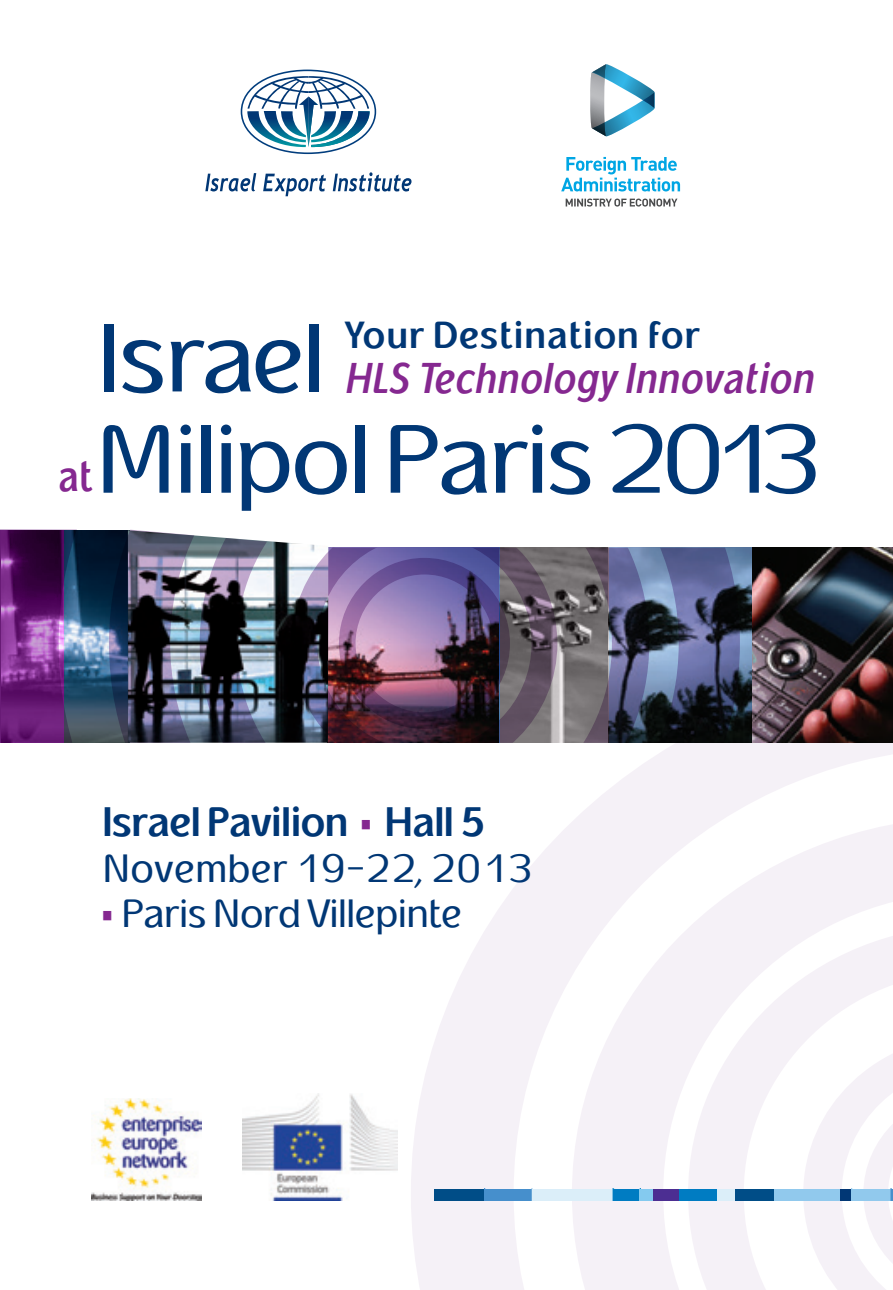
<style>
.page{position:relative;width:893px;height:1290px;background:#fff}
.page>*{position:absolute;margin:0;border:0;box-sizing:border-box;transform-origin:0 0}
.t1{font:98.7px "E Typograph";letter-spacing:-.045em;color:#013775}
.t2{font:italic 700 43.75px "E Typograph";color:#852890;scale:.83 1}
.t3{font:700 43.75px "E Typograph";color:#852890;scale:.83 1}
.t4{font:700 42px "E Typograph";letter-spacing:-.03em;color:#013775;scale:.96 1}
.t5{font:40.25px "E Typograph";letter-spacing:-.03em;color:#013775;scale:.96 1}
.t6{font:40.25px "E Typograph";letter-spacing:-.01em;color:#013775;scale:.96 1}
.t7{font:700 38.5px "E Typograph";letter-spacing:.01em;color:#013775;scale:.96 1}
</style>
<div class="page">
<svg style="left:416px;top:743px;width:477px;height:547px"></svg>
<div style="left:435px;top:1189px;width:56px;height:11px;background:#004d87"></div>
<svg style="left:485px;top:1189px;width:155px;height:11px;background:#88bde1"></svg>
<div style="left:640px;top:1189px;width:14px;height:11px;background:#84caef"></div>
<div style="left:653px;top:1189px;width:28px;height:11px;background:#4c2e92"></div>
<div style="left:679px;top:1189px;width:38px;height:11px;background:#007cc2"></div>
<div style="left:717px;top:1189px;width:19px;height:11px;background:#dbeef9"></div>
<div style="left:736px;top:1189px;width:38px;height:11px;background:#004d87"></div>
<div style="left:774px;top:1189px;width:69px;height:11px;background:#91c9ed"></div>
<svg style="left:805px;top:1033px;width:88px;height:257px"></svg>
<img style="left:878px;top:547px;width:15px;height:196px">
<img style="left:0;top:529px;width:878px;height:214px">
<svg style="left:561px;top:157px;width:119px;height:34px"></svg>
<svg style="left:590px;top:64px;width:65px;height:73px"></svg>
<svg style="left:566px;top:199px;width:111px;height:8px"></svg>
<svg style="left:205px;top:173px;width:51px;height:18px"></svg>
<svg style="left:263px;top:174px;width:63px;height:22px"></svg>
<svg style="left:333px;top:172px;width:78px;height:19px"></svg>
<div style="left:241px;top:70px;width:135px;height:84px;border:2px solid #013d7d;border-radius:50%"></div>
<svg style="left:247px;top:75px;width:123px;height:72px"></svg>
<img style="left:91px;top:1098px;width:111px;height:102px">
<img style="left:243px;top:1093px;width:155px;height:107px">
<p class="t3" style="left:58px;top:445px;width:43px">at</p>
<h1 class="t1" style="left:98px;top:289px;width:230px">Israel</h1>
<p class="t7" style="left:344px;top:308px;width:372px">Your Destination for</p>
<p class="t2" style="left:344px;top:348px;width:579px">HLS TechnologyInnovation</p>
<h1 class="t1" style="left:95px;top:390px;width:730px">Milipol Paris 2013</h1>
<p class="t4" style="left:102px;top:793px;width:401px">Israel Pavilion <sup>■</sup> Hall 5</p>
<p class="t6" style="left:102px;top:840px;width:451px">November 19-22, 2013</p>
<p class="t5" style="left:102px;top:885px;width:377px"><sup>■</sup> Paris Nord Villepinte</p>
</div>
